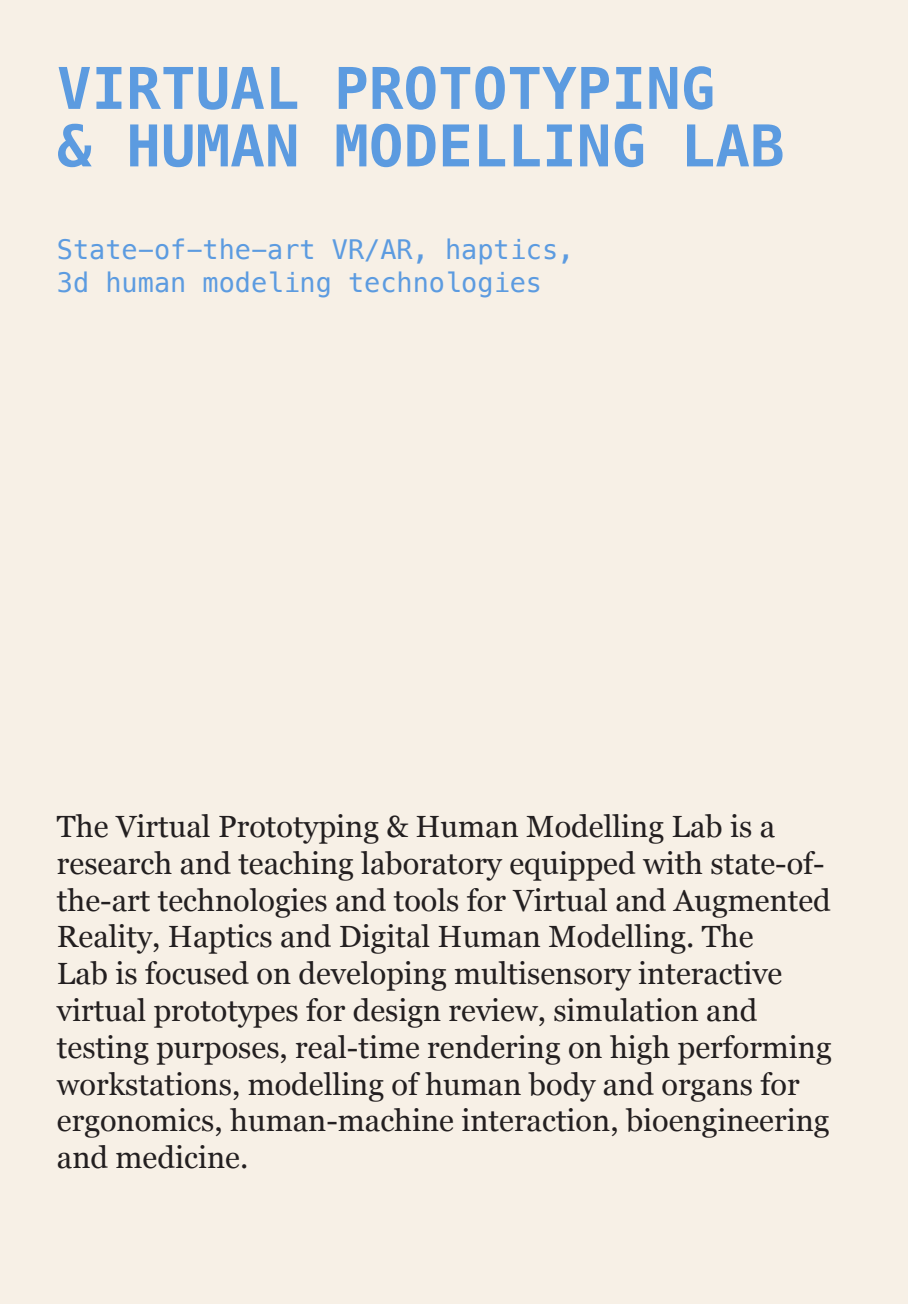
<style>
.page{position:relative;width:908px;height:1304px;background:#fff}
.page>*{position:absolute;margin:0;border:0;box-sizing:border-box;transform-origin:0 0}
.t1{font:700 57.6px/57.6px "Menlo";color:#5c9be0}
.t2{font:30.6px/36.8px "Georgia";color:#231f20}
.t3{font:26.8px/32.2px "Menlo";color:#5c9be0}
</style>
<div class="page">
<div style="left:0;top:0;width:907px;height:1304px;background:#f7f0e6"></div>
<p class="t1" style="left:57px;top:61px;width:728px">VIRTUAL PROTOTYPING<br>&amp; HUMAN MODELLING LAB</p>
<p class="t3" style="left:57px;top:234px;width:518px">State-of-the-art VR/AR, haptics,<br>3d human modeling technologies</p>
<p class="t2" style="left:57px;top:807px;width:775px">The Virtual Prototyping &amp; Human Modelling Lab is a research and teaching laboratory equipped with state-of&shy;the-art technologies and tools for Virtual and Augmented Reality, Haptics and Digital Human Modelling. The<br>Lab is focused on developing multisensory interactive virtual prototypes for design review, simulation and testing purposes, real-time rendering on high performing workstations, modelling of human body and organs for ergonomics, human-machine interaction, bioengineering and medicine.</p>
</div>
